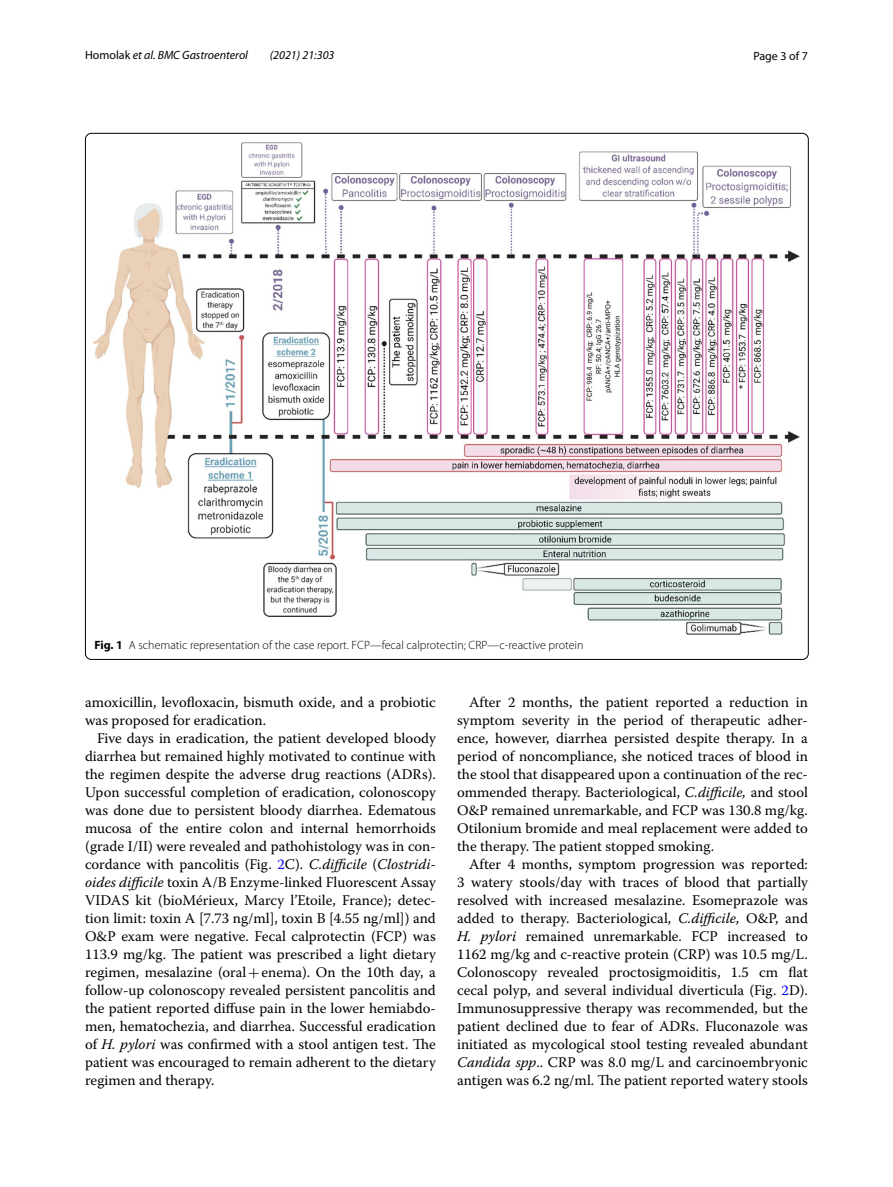
<style>
.page{position:relative;width:893px;height:1187px;background:#fff}
.page>*{position:absolute;margin:0;border:0;box-sizing:border-box;transform-origin:0 0}
.t1{font:14.7px/18px "Warnock Pro";color:#000;text-align:justify}
.t2{font:300 12px "Myriad Pro";color:#000}
.t3{font:italic 12px "Myriad Pro";color:#000}
.t4{font:12px "Myriad Pro";color:#000}
.s1{font-style:normal}
.s2{font-weight:700}
.s3{color:#00f}
.s4{font-style:italic}
.s5{font-family:"MTSY"}
</style>
<div class="page">
<img style="left:94px;top:142px;width:706px;height:492px">
<p class="t3" style="left:85px;top:48px;width:164px"><span class="s1">Homolak</span> et al. BMC Gastroenterol</p>
<p class="t3" style="left:270px;top:48px;width:66px">(2021) 21:303</p>
<p class="t4" style="left:753px;top:48px;width:56px">Page 3 of 7</p>
<p class="t2" style="left:94px;top:638px;width:491px"><span class="s2">Fig. 1</span> A schematic representation of the case report. FCP—fecal calprotectin; CRP—c-reactive protein</p>
<p class="t1" style="left:85px;top:692px;width:352px">amoxicillin, levofloxacin, bismuth oxide, and a probiotic was proposed for eradication.</p>
<p class="t1" style="left:85px;top:728px;width:352px;text-indent:12px">Five days in eradication, the patient developed bloody diarrhea but remained highly motivated to continue with the regimen despite the adverse drug reactions (ADRs).<br>Upon successful completion of eradication, colonoscopy was done due to persistent bloody diarrhea. Edematous mucosa of the entire colon and internal hemorrhoids (grade I/II) were revealed and pathohistology was in con&shy;cordance with pancolitis (Fig. <span class="s3">2</span>C). <span class="s4">C.difficile</span> (<span class="s4">Clostridi&shy;oides difficile</span> toxin A/B Enzyme-linked Fluorescent Assay VIDAS kit (bioMérieux, Marcy l’Etoile, France); detec&shy;tion limit: toxin A [7.73 ng/ml], toxin B [4.55 ng/ml]) and O&amp;P exam were negative. Fecal calprotectin (FCP) was 113.9 mg/kg. The patient was prescribed a light dietary regimen, mesalazine (oral<span class="s5">+</span>enema). On the 10th day, a follow-up colonoscopy revealed persistent pancolitis and the patient reported diffuse pain in the lower hemiabdo&shy;men, hematochezia, and diarrhea. Successful eradication of <span class="s4">H. pylori</span> was confirmed with a stool antigen test. The patient was encouraged to remain adherent to the dietary regimen and therapy.</p>
<p class="t1" style="left:457px;top:692px;width:352px;text-indent:12px">After 2 months, the patient reported a reduction in symptom severity in the period of therapeutic adher&shy;ence, however, diarrhea persisted despite therapy. In a period of noncompliance, she noticed traces of blood in the stool that disappeared upon a continuation of the rec&shy;ommended therapy. Bacteriological, <span class="s4">C.difficile,</span> and stool O&amp;P remained unremarkable, and FCP was 130.8 mg/kg.<br>Otilonium bromide and meal replacement were added to the therapy. The patient stopped smoking.</p>
<p class="t1" style="left:457px;top:854px;width:352px;text-indent:12px">After 4 months, symptom progression was reported:<br>3 watery stools/day with traces of blood that partially resolved with increased mesalazine. Esomeprazole was added to therapy. Bacteriological, <span class="s4">C.difficile</span>, O&amp;P, and <span class="s4">H. pylori</span> remained unremarkable. FCP increased to 1162 mg/kg and c-reactive protein (CRP) was 10.5 mg/L.<br>Colonoscopy revealed proctosigmoiditis, 1.5 cm flat cecal polyp, and several individual diverticula (Fig. <span class="s3">2</span>D).<br>Immunosuppressive therapy was recommended, but the patient declined due to fear of ADRs. Fluconazole was initiated as mycological stool testing revealed abundant <span class="s4">Candida spp</span>.. CRP was 8.0 mg/L and carcinoembryonic antigen was 6.2 ng/ml. The patient reported watery stools</p>
</div>
